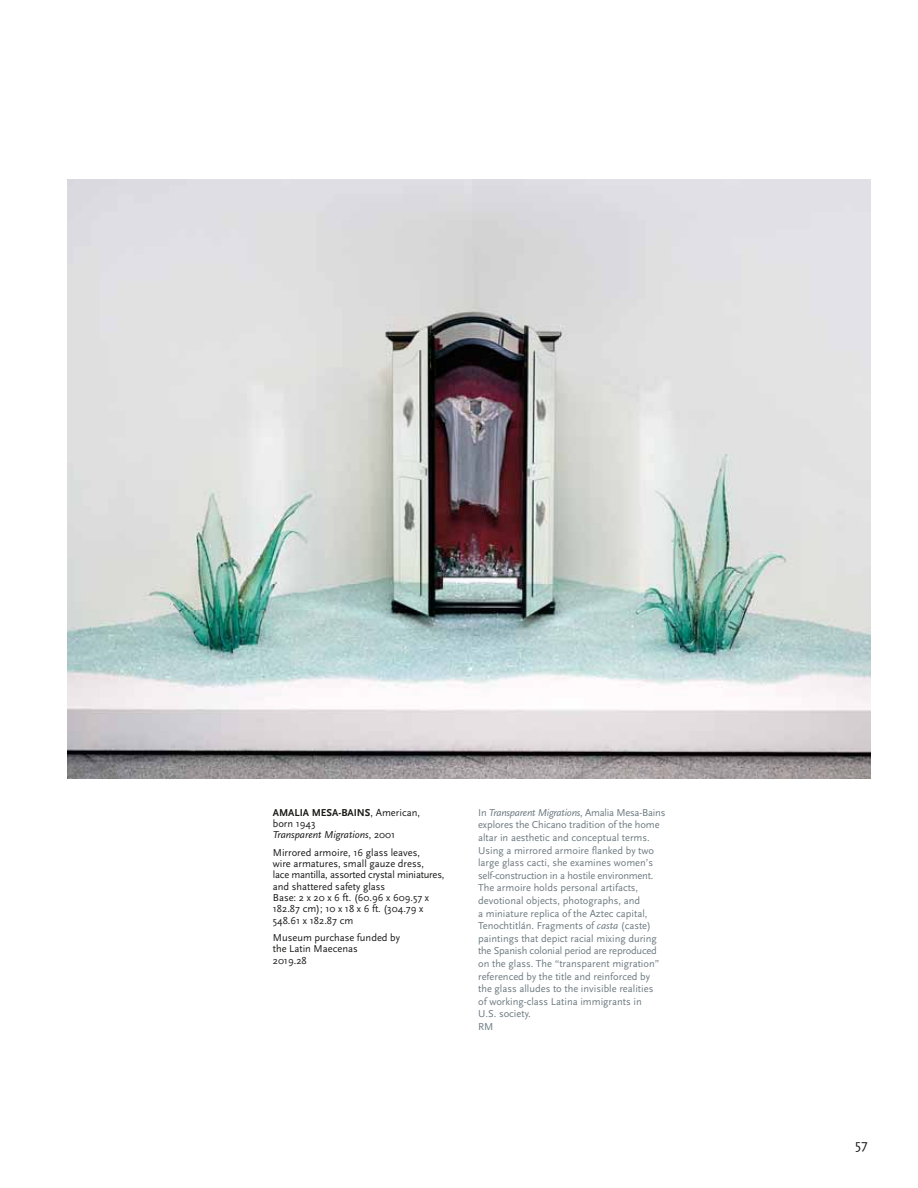
<style>
.page{position:relative;width:918px;height:1188px;background:#fff}
.page>*{position:absolute;margin:0;border:0;box-sizing:border-box;transform-origin:0 0}
.t1{font:14.25px "Scala Sans";color:#1c1b1a}
.t2{font:10.5px/12.6px "Scala Sans";color:#6e7b81}
.t3{font:10.5px/11.4px "Scala Sans";color:#1c1b1a}
.s1{font-weight:700}
.s2{font-style:italic}
</style>
<div class="page">
<img style="left:68px;top:179px;width:803px;height:599px">
<p class="t3" style="left:273px;top:807px;width:149px"><span class="s1">AMALIA MESA-BAINS</span>, American, born 1943<br><span class="s2">Transparent Migrations</span>, 2001</p>
<p class="t3" style="left:273px;top:847px;width:173px">Mirrored armoire, 16 glass leaves,<br>wire armatures, small gauze dress,<br>lace mantilla, assorted crystal miniatures, and shattered safety glass<br>Base: 2 x 20 x 6 ft. (60.96 x 609.57 x<br>182.87 cm); 10 x 18 x 6 ft. (304.79 x<br>548.61 x 182.87 cm</p>
<p class="t3" style="left:273px;top:932px;width:129px">Museum purchase funded by the Latin Maecenas<br>2019.28</p>
<p class="t2" style="left:478px;top:806px;width:189px">In <span class="s2">Transparent Migrations</span>, Amalia Mesa-Bains explores the Chicano tradition of the home altar in aesthetic and conceptual terms.<br>Using a mirrored armoire flanked by two large glass cacti, she examines women’s self-construction in a hostile environment.<br>The armoire holds personal artifacts, devotional objects, photographs, and<br>a miniature replica of the Aztec capital, Tenochtitlán. Fragments of <span class="s2">casta</span> (caste) paintings that depict racial mixing during the Spanish colonial period are reproduced on the glass. The “transparent migration” referenced by the title and reinforced by the glass alludes to the invisible realities<br>of working-class Latina immigrants in<br>U.S. society.<br>RM</p>
<h1 class="t1" style="left:855px;top:1137px;width:14px">57</h1>
</div>
